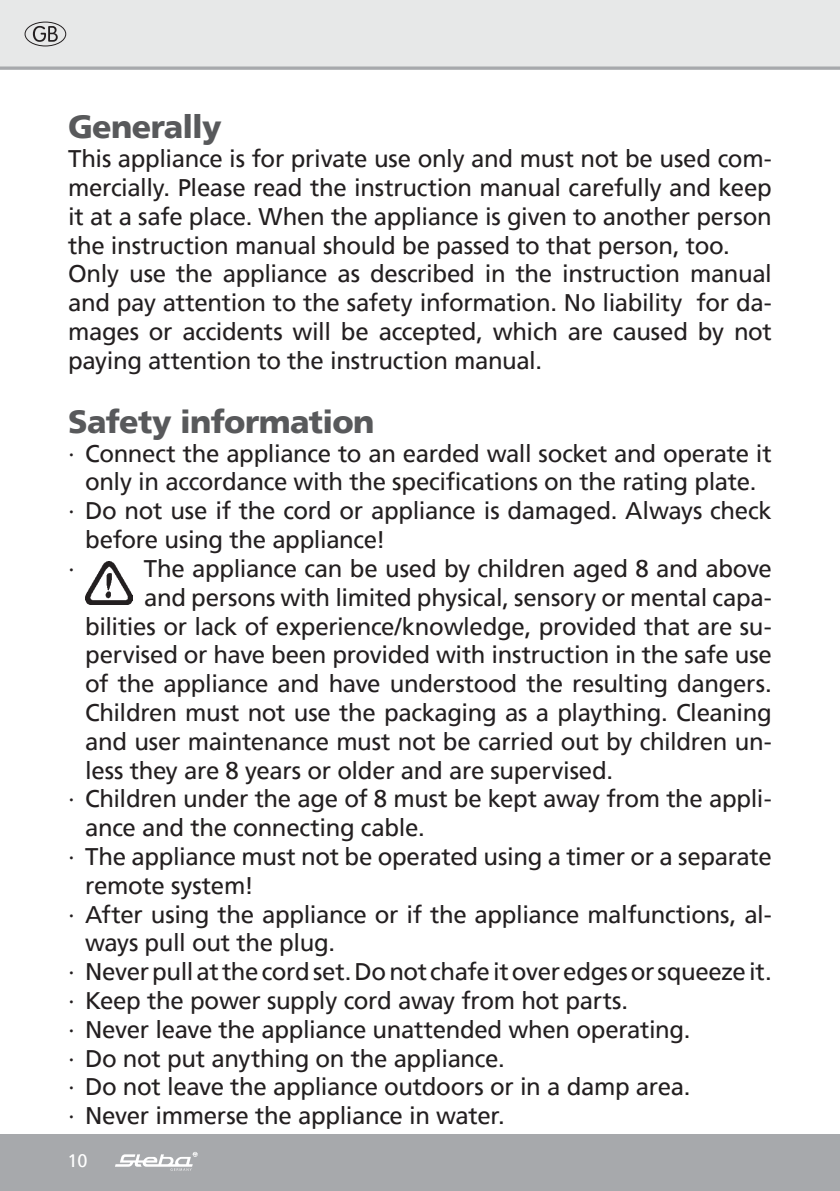
<style>
.page{position:relative;width:840px;height:1191px;background:#fff}
.page>*{position:absolute;margin:0;border:0;box-sizing:border-box;transform-origin:0 0}
.t1{font:900 32px "Frutiger";letter-spacing:-.02em;color:#58595b}
.t2{font:24px/28.8px "Frutiger";letter-spacing:-.015em;color:#231f20}
.t3{font:18px "Frutiger";color:#fff}
</style>
<div class="page">
<div style="left:0;top:0;width:839px;height:68px;background:#e7e8e8"></div>
<hr style="left:839px;top:1134px;width:1px;height:57px;background:#a7a9ac">
<div style="left:0;top:1134px;width:839px;height:57px;background:#a7a9ac"></div>
<svg style="left:115px;top:1152px;width:82px;height:18px"></svg>
<svg style="left:0;top:66px;width:839px;height:4px;background:#b2b4b7"></svg>
<svg style="left:25px;top:22px;width:41px;height:24px"></svg>
<div style="left:25px;top:22px;width:41px;height:24px;border:1px solid #231f20;border-radius:50%"></div>
<svg style="left:33px;top:26px;width:25px;height:16px"></svg>
<img style="left:85px;top:561px;width:48px;height:43px">
<h1 class="t1" style="left:68px;top:108px;width:155px">Generally</h1>
<p class="t2" style="left:68px;top:144px;width:705px">This appliance is for private use only and must not be used com&shy;mercially. Please read the instruction manual carefully and keep it at a safe place. When the appliance is given to another person the instruction manual should be passed to that person, too.<br>Only use the appliance as described in the instruction manual and pay attention to the safety information. No liability for da&shy;mages or accidents will be accepted, which are caused by not paying attention to the instruction manual.</p>
<h1 class="t1" style="left:68px;top:402px;width:308px">Safety information</h1>
<p class="t2" style="left:68px;top:439px;width:704px">∙ Connect the appliance to an earded wall socket and operate it</p>
<p class="t2" style="left:85px;top:467px;width:672px">only in accordance with the specifications on the rating plate.</p>
<p class="t2" style="left:68px;top:496px;width:704px">∙ Do not use if the cord or appliance is damaged. Always check</p>
<p class="t2" style="left:85px;top:525px;width:302px">before using the appliance!</p>
<p class="t2" style="left:68px;top:554px;width:8px">∙</p>
<p class="t2" style="left:144px;top:554px;width:629px">The appliance can be used by children aged 8 and above</p>
<p class="t2" style="left:144px;top:583px;width:629px">and persons with limited physical, sensory or mental capa-</p>
<p class="t2" style="left:85px;top:611px;width:687px">bilities or lack of experience/knowledge, provided that are su-</p>
<p class="t2" style="left:85px;top:640px;width:688px">pervised or have been provided with instruction in the safe use</p>
<p class="t2" style="left:85px;top:669px;width:687px">of the appliance and have understood the resulting dangers.</p>
<p class="t2" style="left:85px;top:698px;width:687px">Children must not use the packaging as a plaything. Cleaning</p>
<p class="t2" style="left:85px;top:727px;width:687px">and user maintenance must not be carried out by children un-</p>
<p class="t2" style="left:85px;top:755px;width:529px">less they are 8 years or older and are supervised.</p>
<p class="t2" style="left:68px;top:784px;width:705px">∙ Children under the age of 8 must be kept away from the appli-</p>
<p class="t2" style="left:85px;top:813px;width:341px">ance and the connecting cable.</p>
<p class="t2" style="left:68px;top:842px;width:704px">∙ The appliance must not be operated using a timer or a separate</p>
<p class="t2" style="left:85px;top:871px;width:170px">remote system!</p>
<p class="t2" style="left:68px;top:899px;width:705px">∙ After using the appliance or if the appliance malfunctions, al-</p>
<p class="t2" style="left:85px;top:928px;width:251px">ways pull out the plug.</p>
<p class="t2" style="left:68px;top:957px;width:704px">∙ Never pull at the cord set. Do not chafe it over edges or squeeze it.</p>
<p class="t2" style="left:68px;top:986px;width:561px">∙ Keep the power supply cord away from hot parts.</p>
<p class="t2" style="left:68px;top:1015px;width:623px">∙ Never leave the appliance unattended when operating.</p>
<p class="t2" style="left:68px;top:1043px;width:438px">∙ Do not put anything on the appliance.</p>
<p class="t2" style="left:68px;top:1072px;width:623px">∙ Do not leave the appliance outdoors or in a damp area.</p>
<p class="t2" style="left:68px;top:1101px;width:438px">∙ Never immerse the appliance in water.</p>
<p class="t3" style="left:67px;top:1149px;width:22px">10</p>
</div>
